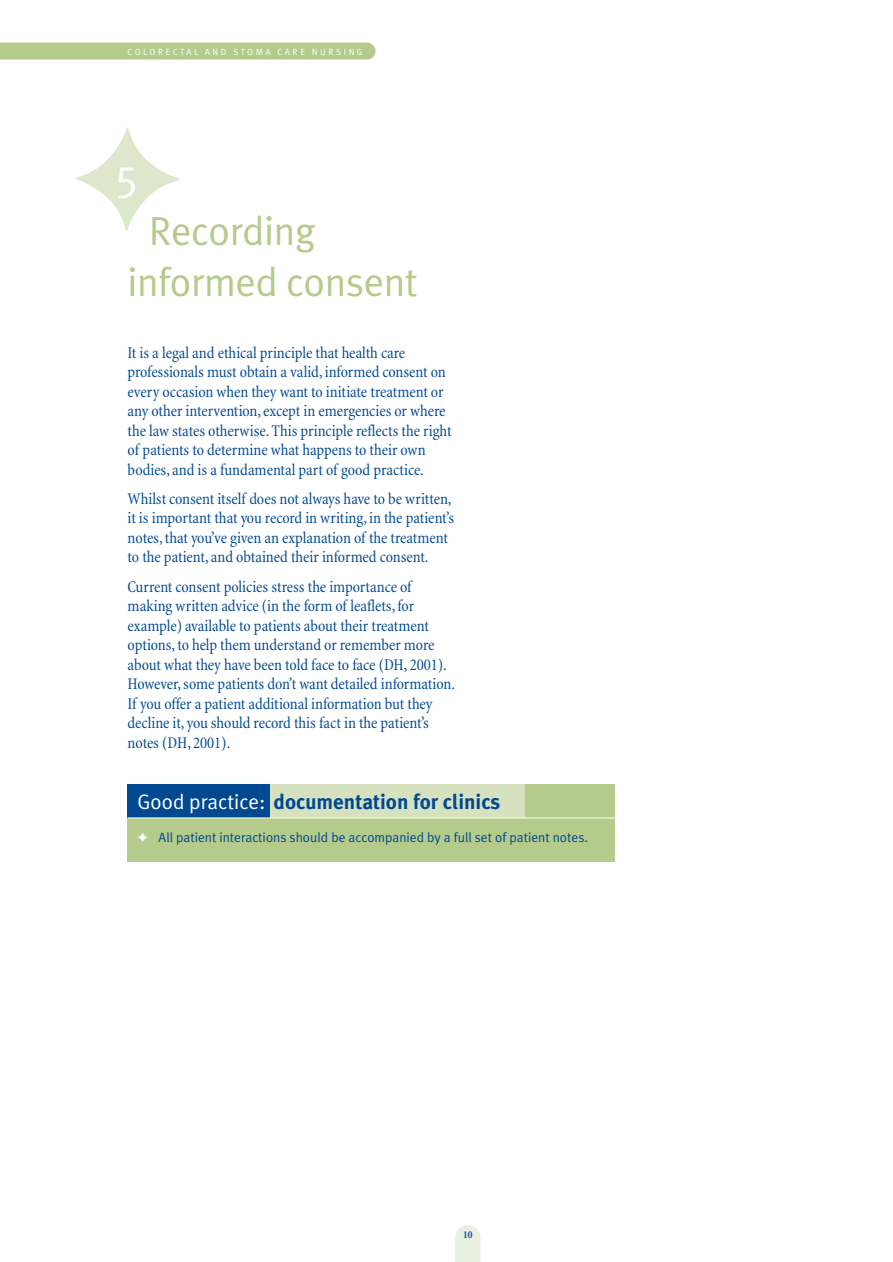
<style>
.page{position:relative;width:893px;height:1262px;background:#fff}
.page>*{position:absolute;margin:0;border:0;box-sizing:border-box;transform-origin:0 0}
.t1{font:45px "Meta Plus Normal";color:#fff}
.t2{font:40.5px/51px "Meta Plus Normal";letter-spacing:-.01em;color:#b5cb8b}
.t3{font:700 21px "Meta Plus";color:#004990}
.t4{font:condensed 16.5px/19.5px "Minion";letter-spacing:-.005em;color:#004990}
.t5{font:13.5px "Meta Plus Normal";color:#004990}
.t6{font:700 condensed 10.5px "Minion";color:#004990}
.t7{font:9px "Meta Plus Normal";letter-spacing:.275em;color:#fff}
.s1{font-family:"Meta Plus Normal";font-weight:400;color:#fff}
.s2{color:#fff}
</style>
<div class="page">
<svg style="left:455px;top:1225px;width:25px;height:37px"></svg>
<div style="left:0;top:43px;width:375px;height:17px;background:#b5cb8b"></div>
<svg style="left:75px;top:128px;width:105px;height:103px"></svg>
<div style="left:128px;top:784px;width:487px;height:78px;background:#b5cb8b"></div>
<div style="left:128px;top:784px;width:397px;height:34px;background:#d6e1c0"></div>
<div style="left:128px;top:784px;width:142px;height:34px;background:#004990"></div>
<hr style="left:128px;top:817px;width:494px;height:1px;background:#fff">
<p class="t7" style="left:128px;top:48px;width:236px">COLORECTAL AND STOMA CARE NURSING</p>
<h1 class="t1" style="left:115px;top:158px;width:26px">5</h1>
<h2 class="t2" style="left:128px;top:208px;width:292px;text-indent:21px">Recording informed consent</h2>
<p class="t4" style="left:128px;top:344px;width:325px">It is a legal and ethical principle that health care professionals must obtain a valid, informed consent on every occasion when they want to initiate treatment or any other intervention, except in emergencies or where the law states otherwise. This principle reflects the right of patients to determine what happens to their own bodies, and is a fundamental part of good practice.</p>
<p class="t4" style="left:128px;top:490px;width:328px">Whilst consent itself does not always have to be written, it is important that you record in writing, in the patient’s notes, that you’ve given an explanation of the treatment to the patient, and obtained their informed consent.</p>
<p class="t4" style="left:128px;top:578px;width:329px">Current consent policies stress the importance of making written advice (in the form of leaflets, for example) available to patients about their treatment options, to help them understand or remember more about what they have been told face to face (DH, 2001).<br>However, some patients don’t want detailed information.<br>If you offer a patient additional information but they decline it, you should record this fact in the patient’s notes (DH, 2001).</p>
<p class="t3" style="left:137px;top:793px;width:364px"><span class="s1">Good practice:</span> documentation for clinics</p>
<p class="t5" style="left:137px;top:832px;width:452px"><span class="s2">✦</span> All patient interactions should be accompanied by a full set of patient notes.</p>
<p class="t6" style="left:463px;top:1230px;width:11px">10</p>
</div>
